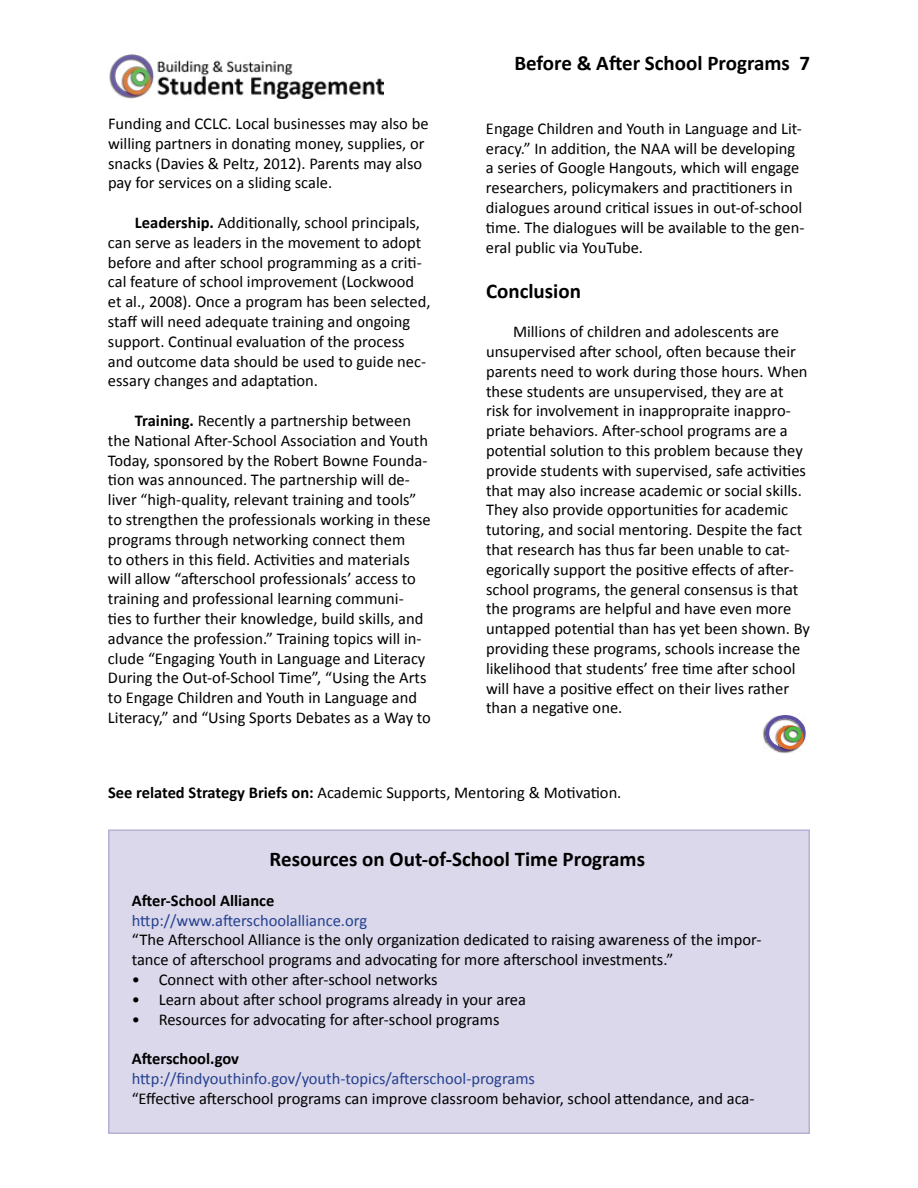
<style>
.page{position:relative;width:918px;height:1188px;background:#fff}
.page>*{position:absolute;margin:0;border:0;box-sizing:border-box;transform-origin:0 0}
.t1{font:700 21px "Calibri";color:#000}
.t2{font:16.5px/19.8px "Calibri";color:#000}
.t3{font:16.5px "Calibri";color:#25408f}
.t4{font:700 16.5px "Calibri";color:#000}
.s1{font-weight:700}
</style>
<div class="page">
<img style="left:109px;top:54px;width:274px;height:45px">
<div style="left:109px;top:830px;width:700px;height:303px;background:#dad8ea"></div>
<div style="left:108px;top:829px;width:702px;height:305px;border:2px solid #9e97c7"></div>
<svg style="left:763px;top:716px;width:43px;height:37px"></svg>
<p class="t2" style="left:108px;top:114px;width:322px">Funding and CCLC. Local businesses may also be willing partners in donating money, supplies, or snacks (Davies &amp; Peltz, 2012). Parents may also pay for services on a sliding scale.</p>
<p class="t2" style="left:108px;top:213px;width:324px;text-indent:27px"><span class="s1">Leadership.</span> Additionally, school principals, can serve as leaders in the movement to adopt before and after school programming as a criti&shy;cal feature of school improvement (Lockwood et al., 2008). Once a program has been selected, staff will need adequate training and ongoing support. Continual evaluation of the process and outcome data should be used to guide nec&shy;essary changes and adaptation.</p>
<p class="t2" style="left:108px;top:411px;width:324px;text-indent:27px"><span class="s1">Training.</span> Recently a partnership between the National After-School Association and Youth Today, sponsored by the Robert Bowne Founda&shy;tion was announced. The partnership will de&shy;liver “high-quality, relevant training and tools” to strengthen the professionals working in these programs through networking connect them<br>to others in this field. Activities and materials will allow “afterschool professionals’ access to training and professional learning communi&shy;ties to further their knowledge, build skills, and advance the profession.” Training topics will in&shy;clude “Engaging Youth in Language and Literacy During the Out-of-School Time”, “Using the Arts to Engage Children and Youth in Language and Literacy,” and “Using Sports Debates as a Way to</p>
<p class="t1" style="left:514px;top:49px;width:297px">Before &amp; After School Programs 7</p>
<p class="t2" style="left:486px;top:119px;width:320px">Engage Children and Youth in Language and Lit&shy;eracy.” In addition, the NAA will be developing a series of Google Hangouts, which will engage researchers, policymakers and practitioners in dialogues around critical issues in out-of-school time. The dialogues will be available to the gen&shy;eral public via YouTube.</p>
<p class="t1" style="left:486px;top:277px;width:97px">Conclusion</p>
<p class="t2" style="left:486px;top:322px;width:326px;text-indent:27px">Millions of children and adolescents are unsupervised after school, often because their parents need to work during those hours. When these students are unsupervised, they are at risk for involvement in inappropraite inappro&shy;priate behaviors. After-school programs are a potential solution to this problem because they provide students with supervised, safe activities that may also increase academic or social skills.<br>They also provide opportunities for academic tutoring, and social mentoring. Despite the fact that research has thus far been unable to cat&shy;egorically support the positive effects of after&shy;school programs, the general consensus is that the programs are helpful and have even more untapped potential than has yet been shown. By providing these programs, schools increase the likelihood that students’ free time after school will have a positive effect on their lives rather than a negative one.</p>
<p class="t2" style="left:108px;top:783px;width:515px"><span class="s1">See related Strategy Briefs on:</span> Academic Supports, Mentoring &amp; Motivation.</p>
<p class="t1" style="left:270px;top:846px;width:377px">Resources on Out-of-School Time Programs</p>
<p class="t4" style="left:132px;top:890px;width:144px">After-School Alliance</p>
<p class="t3" style="left:132px;top:910px;width:237px">http://www.afterschoolalliance.org</p>
<p class="t2" style="left:132px;top:930px;width:631px">“The Afterschool Alliance is the only organization dedicated to raising awareness of the impor&shy;tance of afterschool programs and advocating for more afterschool investments.”</p>
<p class="t2" style="left:132px;top:970px;width:307px">• Connect with other after-school networks</p>
<p class="t2" style="left:132px;top:990px;width:396px">• Learn about after school programs already in your area</p>
<p class="t2" style="left:132px;top:1009px;width:369px">• Resources for advocating for after-school programs</p>
<p class="t4" style="left:132px;top:1048px;width:109px">Afterschool.gov</p>
<p class="t3" style="left:132px;top:1068px;width:405px">http://findyouthinfo.gov/youth-topics/afterschool-programs</p>
<p class="t2" style="left:132px;top:1089px;width:624px">“Effective afterschool programs can improve classroom behavior, school attendance, and aca-</p>
</div>
